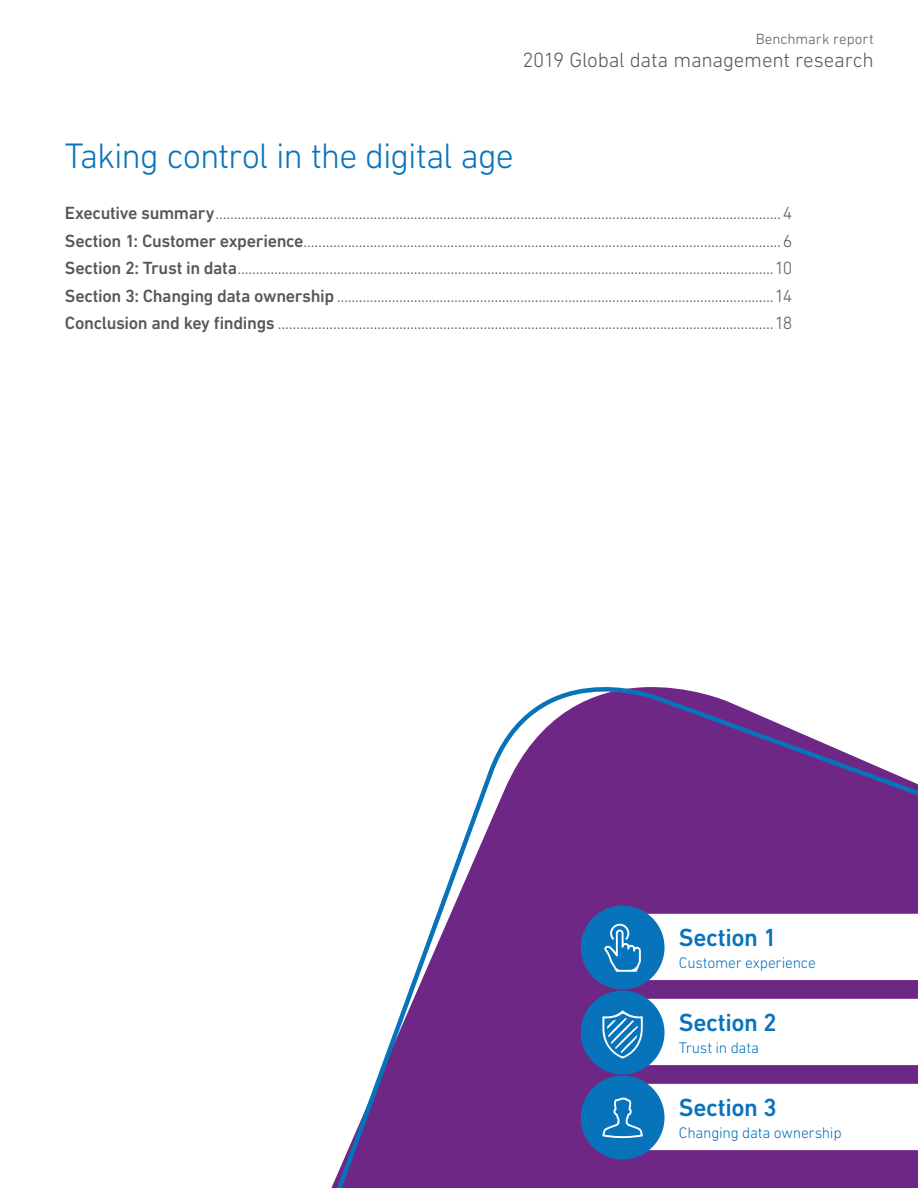
<style>
.page{position:relative;width:918px;height:1188px;background:#fff}
.page>*{position:absolute;margin:0;border:0;box-sizing:border-box;transform-origin:0 0}
._11_16_Light_copy{font:300 36px "DIN Next LT Pro";letter-spacing:-.03em;color:#0773bb}
._11_16_Light_copy-2{font:500 25.2px "DIN Next LT Pro";letter-spacing:-.02em;color:#0773bb}
.t1{font:300 21px "DIN Next LT Pro";letter-spacing:-.01em;color:#57585a}
.TOC_Main{font:300 18px "DIN Next LT Pro";color:#57585a}
._11_16_Light_copy-3{font:300 15.6px "DIN Next LT Pro";letter-spacing:-.015em;color:#0773bb}
.t2{font:300 15px "DIN Next LT Pro";color:#57585a}
.s1{font-weight:500}
</style>
<div class="page">
<svg style="left:331px;top:687px;width:587px;height:501px"></svg>
<div style="left:581px;top:991px;width:84px;height:83px;background:#0773bb;border-radius:50%"></div>
<div style="left:581px;top:1076px;width:84px;height:84px;background:#0773bb;border-radius:50%"></div>
<div style="left:581px;top:906px;width:84px;height:83px;background:#0773bb;border-radius:50%"></div>
<svg style="left:596px;top:999px;width:322px;height:66px"></svg>
<svg style="left:596px;top:914px;width:322px;height:66px"></svg>
<svg style="left:596px;top:1084px;width:322px;height:66px"></svg>
<p class="t2" style="left:756px;top:30px;width:120px">Benchmark report</p>
<p class="t1" style="left:522px;top:48px;width:353px">2019 Global data management research</p>
<p class="_11_16_Light_copy" style="left:65px;top:135px;width:451px">Taking control in the digital age</p>
<p class="TOC_Main" style="left:65px;top:203px;width:729px"><span class="s1">Executive summary</span>..........................................................................................................................................................4</p>
<p class="TOC_Main" style="left:65px;top:230px;width:729px"><span class="s1">Section 1: Customer experience</span>..................................................................................................................................6</p>
<p class="TOC_Main" style="left:65px;top:258px;width:729px"><span class="s1">Section 2: Trust in data</span>..................................................................................................................................................10</p>
<p class="TOC_Main" style="left:65px;top:285px;width:729px"><span class="s1">Section 3: Changing data ownership</span>.......................................................................................................................14</p>
<p class="TOC_Main" style="left:65px;top:313px;width:729px"><span class="s1">Conclusion and key findings</span> .......................................................................................................................................18</p>
<p class="_11_16_Light_copy-2" style="left:679px;top:923px;width:99px">Section 1</p>
<p class="_11_16_Light_copy-3" style="left:679px;top:953px;width:138px">Customer experience</p>
<p class="_11_16_Light_copy-2" style="left:679px;top:1008px;width:99px">Section 2</p>
<p class="_11_16_Light_copy-3" style="left:679px;top:1038px;width:82px">Trust in data</p>
<p class="_11_16_Light_copy-2" style="left:679px;top:1093px;width:99px">Section 3</p>
<p class="_11_16_Light_copy-3" style="left:679px;top:1123px;width:164px">Changing data ownership</p>
</div>
